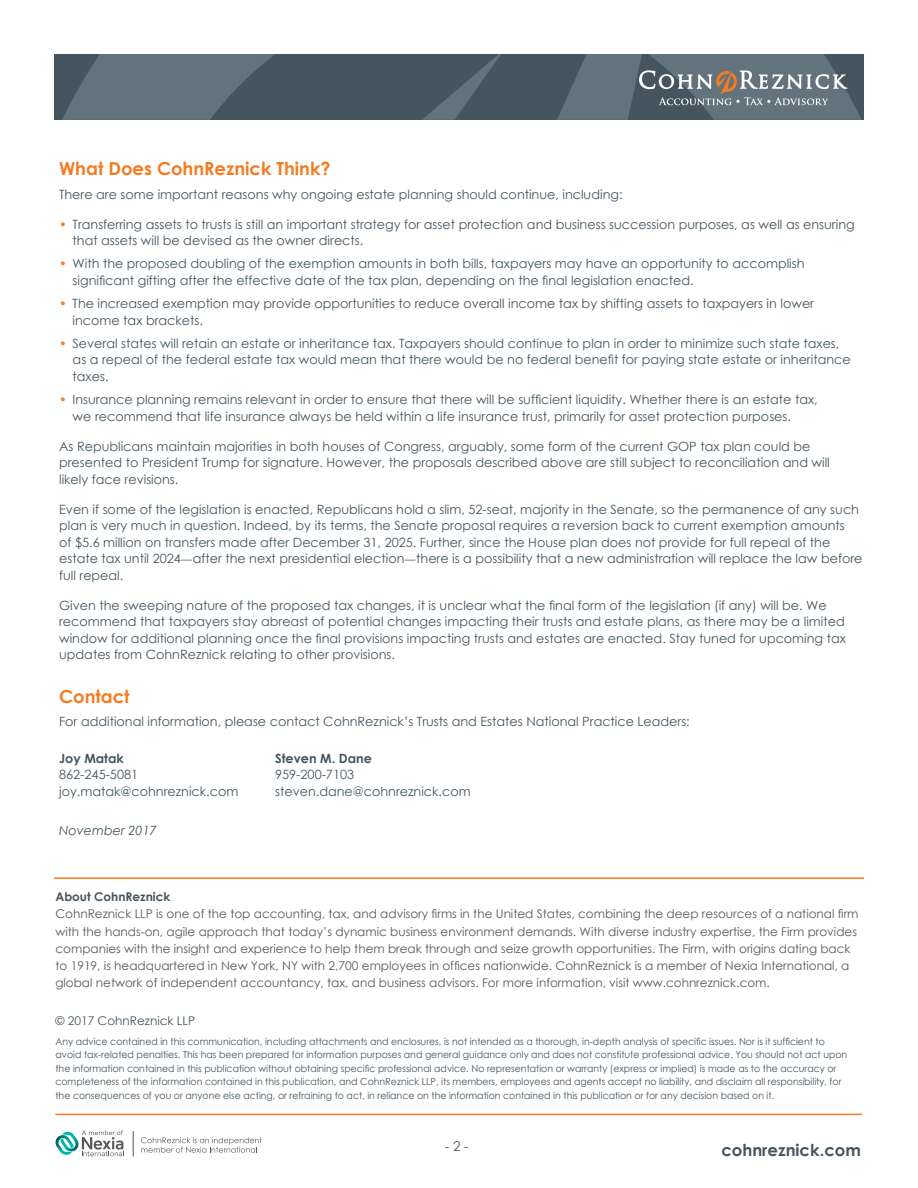
<style>
.page{position:relative;width:918px;height:1188px;background:#fff}
.page>*{position:absolute;margin:0;border:0;box-sizing:border-box;transform-origin:0 0}
.t1{font:700 18px "Century Gothic";color:#f47b21}
.t2{font:700 16.5px "Century Gothic";color:#45555f}
.t3{font:13.5px "Century Gothic";color:#45555f}
.t4{font:12.75px/16.5px "Century Gothic";color:#45555f}
.t5{font:700 12.75px "Century Gothic";color:#45555f}
.t6{font:italic 12.75px "Century Gothic";color:#45555f}
.t7{font:12px/17.2px "Century Gothic";color:#57585a}
.t8{font:12px "Century Gothic";color:#45555f}
.t9{font:700 12px "Century Gothic";color:#45555f}
.t10{font:9.75px/13.5px "Century Gothic";color:#45555f;scale:.96 1}
.s1{color:#f47b21}
.s2{font-family:"Minion Pro"}
.s3{color:#45555f}
</style>
<div class="page">
<svg style="left:141px;top:1137px;width:121px;height:16px"></svg>
<svg style="left:55px;top:1130px;width:69px;height:26px"></svg>
<svg style="left:133px;top:1131px;width:1px;height:25px"></svg>
<hr style="left:55px;top:1114px;width:807px;height:1px;background:#f47b21">
<hr style="left:54px;top:877px;width:810px;height:2px;background:#f47b21">
<div style="left:54px;top:54px;width:810px;height:66px;background:#45555f"></div>
<svg style="left:422px;top:54px;width:79px;height:66px"></svg>
<svg style="left:62px;top:54px;width:213px;height:66px"></svg>
<svg style="left:557px;top:54px;width:304px;height:66px"></svg>
<h1 class="t1" style="left:59px;top:155px;width:273px">What Does CohnReznick Think?</h1>
<p class="t4" style="left:59px;top:186px;width:565px">There are some important reasons why ongoing estate planning should continue, including:</p>
<p class="t4" style="left:73px;top:216px;width:784px;text-indent:-14px"><span class="s1">•</span> Transferring assets to trusts is still an important strategy for asset protection and business succession purposes, as well as ensuring that assets will be devised as the owner directs.</p>
<p class="t4" style="left:73px;top:255px;width:733px;text-indent:-14px"><span class="s1">•</span> With the proposed doubling of the exemption amounts in both bills, taxpayers may have an opportunity to accomplish significant gifting after the effective date of the tax plan, depending on the final legislation enacted.</p>
<p class="t4" style="left:73px;top:295px;width:743px;text-indent:-14px"><span class="s1">•</span> The increased exemption may provide opportunities to reduce overall income tax by shifting assets to taxpayers in lower income tax brackets.</p>
<p class="t4" style="left:73px;top:335px;width:780px;text-indent:-14px"><span class="s1">•</span> Several states will retain an estate or inheritance tax. Taxpayers should continue to plan in order to minimize such state taxes, as a repeal of the federal estate tax would mean that there would be no federal benefit for paying state estate or inheritance taxes.</p>
<p class="t4" style="left:73px;top:391px;width:747px;text-indent:-14px"><span class="s1">•</span> Insurance planning remains relevant in order to ensure that there will be sufficient liquidity. Whether there is an estate tax, we recommend that life insurance always be held within a life insurance trust, primarily for asset protection purposes.</p>
<p class="t4" style="left:59px;top:438px;width:772px">As Republicans maintain majorities in both houses of Congress, arguably, some form of the current GOP tax plan could be presented to President Trump for signature. However, the proposals described above are still subject to reconciliation and will likely face revisions.</p>
<p class="t4" style="left:59px;top:501px;width:805px">Even if some of the legislation is enacted, Republicans hold a slim, 52-seat, majority in the Senate, so the permanence of any such plan is very much in question. Indeed, by its terms, the Senate proposal requires a reversion back to current exemption amounts<br>of $5.6 million on transfers made after December 31, 2025. Further, since the House plan does not provide for full repeal of the estate tax until 2024<span class="s2">—</span>after the next presidential election<span class="s2">—</span>there is a possibility that a new administration will replace the law before full repeal.</p>
<p class="t4" style="left:59px;top:597px;width:788px">Given the sweeping nature of the proposed tax changes, it is unclear what the final form of the legislation (if any) will be. We recommend that taxpayers stay abreast of potential changes impacting their trusts and estate plans, as there may be a limited window for additional planning once the final provisions impacting trusts and estates are enacted. Stay tuned for upcoming tax updates from CohnReznick relating to other provisions.</p>
<h1 class="t1" style="left:59px;top:682px;width:72px">Contact</h1>
<p class="t4" style="left:59px;top:713px;width:632px">For additional information, please contact CohnReznick’s Trusts and Estates National Practice Leaders:</p>
<p class="t5" style="left:59px;top:748px;width:66px">Joy Matak</p>
<p class="t5" style="left:275px;top:748px;width:98px">Steven M. Dane</p>
<p class="t4" style="left:59px;top:766px;width:81px">862-245-5081</p>
<p class="t4" style="left:275px;top:766px;width:81px">959-200-7103</p>
<p class="t4" style="left:59px;top:783px;width:181px">joy.matak@cohnreznick.com</p>
<p class="t4" style="left:275px;top:783px;width:197px">steven.dane@cohnreznick.com</p>
<p class="t6" style="left:59px;top:822px;width:99px">November 2017</p>
<p class="t9" style="left:55px;top:888px;width:116px">About CohnReznick</p>
<p class="t7" style="left:55px;top:905px;width:805px">CohnReznick LLP is one of the top accounting, tax, and advisory firms in the United States, combining the deep resources of a national firm with the hands-on, agile approach that today’s dynamic business environment demands. With diverse industry expertise, the Firm provides companies with the insight and experience to help them break through and seize growth opportunities. The Firm, with origins dating back to 1919, is headquartered in New York, NY with 2,700 employees in offices nationwide. CohnReznick is a member of Nexia International, a global network of independent accountancy, tax, and business advisors. For more information, visit www.cohnreznick.com<span class="s3">.</span></p>
<p class="t8" style="left:55px;top:1012px;width:141px">© 2017 CohnReznick LLP</p>
<p class="t10" style="left:55px;top:1034px;width:826px">Any advice contained in this communication, including attachments and enclosures, is not intended as a thorough, in-depth analysis of specific issues. Nor is it sufficient to avoid tax-related penalties. This has been prepared for information purposes and general guidance only and does not constitute professional advice. You should not act upon the information contained in this publication without obtaining specific professional advice. No representation or warranty (express or implied) is made as to the accuracy or completeness of the information contained in this publication, and CohnReznick LLP, its members, employees and agents accept no liability, and disclaim all responsibility, for the consequences of you or anyone else acting, or refraining to act, in reliance on the information contained in this publication or for any decision based on it.</p>
<p class="t3" style="left:445px;top:1136px;width:25px">- 2 -</p>
<p class="t2" style="left:721px;top:1137px;width:141px">cohnreznick.com</p>
</div>
